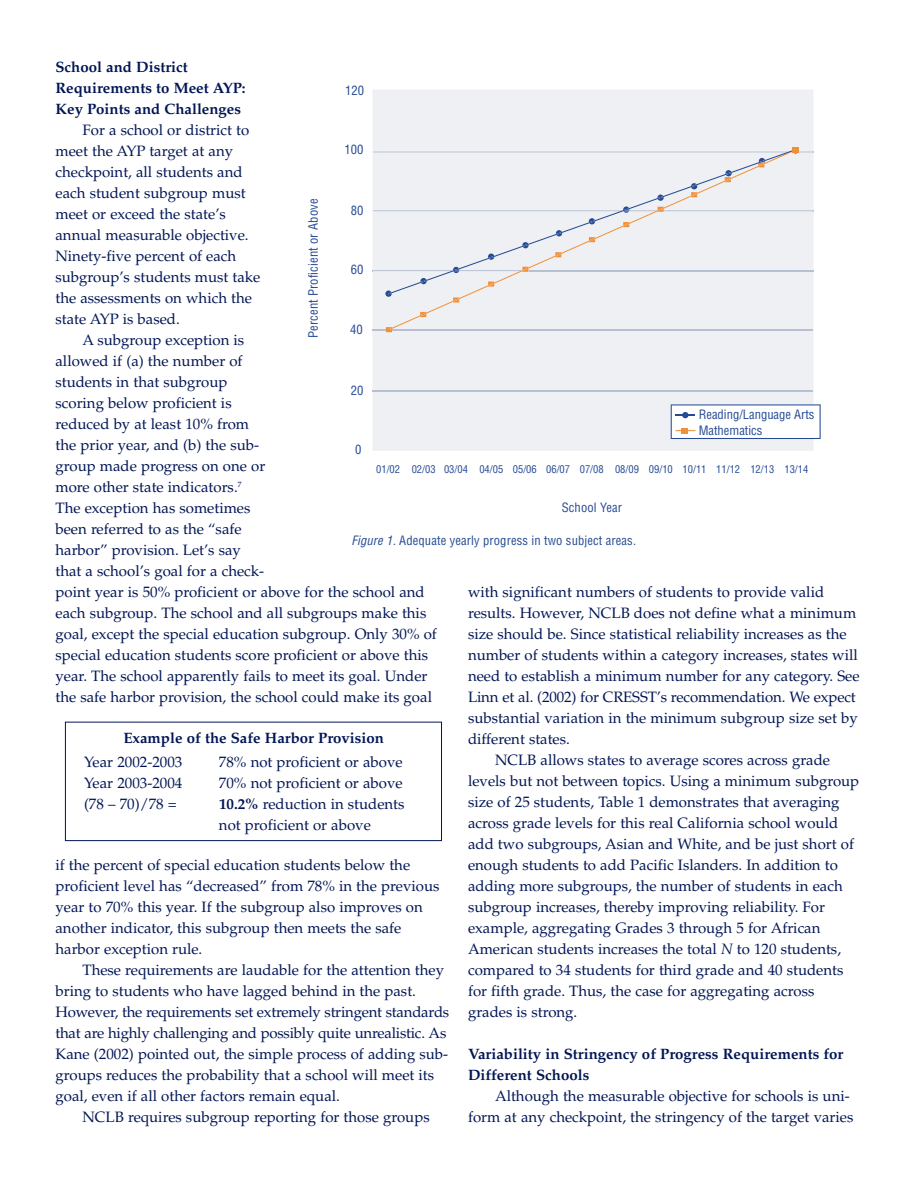
<style>
.page{position:relative;width:918px;height:1188px;background:#fff}
.page>*{position:absolute;margin:0;border:0;box-sizing:border-box;transform-origin:0 0}
.t1{font:15px/21px "Palatino";color:#001554}
.t2{font:700 15px/21px "Palatino";color:#001554}
.t3{font:condensed 12.6px/16.2px "Helvetica";letter-spacing:.01em;color:#264b94}
.t4{font:condensed 10.5px "Helvetica";color:#264b94}
.s1{font-style:italic}
.s2{font-weight:700}
</style>
<div class="page">
<div style="left:373px;top:90px;width:441px;height:361px;background:#eff0f3"></div>
<hr style="left:529px;top:270px;width:285px;height:1px;background:#b7c0d3">
<hr style="left:392px;top:330px;width:421px;height:1px;background:#b7c0d3">
<hr style="left:373px;top:391px;width:440px;height:1px;background:#b7c0d3">
<svg style="left:372px;top:327px;width:20px;height:5px"></svg>
<svg style="left:372px;top:267px;width:17px;height:36px"></svg>
<div style="left:389px;top:294px;width:404px;height:36px;background:#eff0f3"></div>
<svg style="left:388px;top:260px;width:405px;height:34px;fill:#eff0f3"></svg>
<div style="left:373px;top:147px;width:441px;height:113px;background:#eff0f3"></div>
<svg style="left:671px;top:404px;width:150px;height:35px"></svg>
<div style="left:65px;top:722px;width:377px;height:119px;border:1px solid #001554"></div>
<p class="t2" style="left:56px;top:58px;width:192px">School and District<br>Requirements to Meet AYP:<br>Key Points and Challenges</p>
<p class="t1" style="left:56px;top:121px;width:206px;text-indent:27px">For a school or district to meet the AYP target at any checkpoint, all students and each student subgroup must meet or exceed the state’s annual measurable objective.<br>Ninety-five percent of each subgroup’s students must take the assessments on which the state AYP is based.</p>
<p class="t1" style="left:56px;top:331px;width:383px;text-indent:27px">A subgroup exception is<br>allowed if (a) the number of<br>students in that subgroup<br>scoring below proficient is<br>reduced by at least 10% from<br>the prior year, and (b) the sub-<br>group made progress on one or<br>more other state indicators.<sup>7<br></sup>The exception has sometimes<br>been referred to as the “safe<br>harbor” provision. Let’s say<br>that a school’s goal for a check-<br>point year is 50% proficient or above for the school and each subgroup. The school and all subgroups make this goal, except the special education subgroup. Only 30% of special education students score proficient or above this year. The school apparently fails to meet its goal. Under the safe harbor provision, the school could make its goal</p>
<p class="t3" style="left:345px;top:83px;width:20px">120</p>
<p class="t3" style="left:345px;top:143px;width:20px">100</p>
<p class="t3" style="left:306px;top:338px;width:141px;rotate:-90deg">Percent Proficient or Above</p>
<p class="t3" style="left:351px;top:203px;width:14px">80</p>
<p class="t3" style="left:351px;top:263px;width:14px">60</p>
<p class="t3" style="left:350px;top:322px;width:14px">40</p>
<p class="t3" style="left:351px;top:384px;width:14px">20</p>
<p class="t3" style="left:699px;top:407px;width:117px">Reading/Language Arts<br>Mathematics</p>
<p class="t3" style="left:355px;top:443px;width:8px">0</p>
<p class="t4" style="left:376px;top:465px;width:434px">01/02 02/03 03/04 04/05 05/06 06/07 07/08 08/09 09/10 10/11 11/12 12/13 13/14</p>
<p class="t3" style="left:562px;top:500px;width:62px">School Year</p>
<p class="t3" style="left:351px;top:534px;width:286px"><span class="s1">Figure 1.</span> Adequate yearly progress in two subject areas.</p>
<p class="t1" style="left:468px;top:583px;width:358px">with significant numbers of students to provide valid</p>
<p class="t1" style="left:468px;top:604px;width:390px">results. However, NCLB does not define what a minimum</p>
<p class="t1" style="left:468px;top:625px;width:380px">size should be. Since statistical reliability increases as the</p>
<p class="t1" style="left:468px;top:646px;width:391px">number of students within a category increases, states will</p>
<p class="t1" style="left:468px;top:667px;width:393px">need to establish a minimum number for any category. See</p>
<p class="t1" style="left:468px;top:688px;width:389px">Linn et al. (2002) for CRESST’s recommendation. We expect</p>
<p class="t1" style="left:468px;top:709px;width:391px">substantial variation in the minimum subgroup size set by</p>
<p class="t1" style="left:468px;top:730px;width:103px">different states.</p>
<p class="t1" style="left:495px;top:751px;width:337px">NCLB allows states to average scores across grade</p>
<p class="t1" style="left:468px;top:772px;width:393px">levels but not between topics. Using a minimum subgroup</p>
<p class="t1" style="left:468px;top:793px;width:373px">size of 25 students, Table 1 demonstrates that averaging</p>
<p class="t1" style="left:468px;top:814px;width:372px">across grade levels for this real California school would</p>
<p class="t1" style="left:468px;top:835px;width:387px">add two subgroups, Asian and White, and be just short of</p>
<p class="t1" style="left:468px;top:856px;width:371px">enough students to add Pacific Islanders. In addition to</p>
<p class="t1" style="left:468px;top:877px;width:376px">adding more subgroups, the number of students in each</p>
<p class="t1" style="left:468px;top:898px;width:359px">subgroup increases, thereby improving reliability. For</p>
<p class="t1" style="left:468px;top:919px;width:354px">example, aggregating Grades 3 through 5 for African</p>
<p class="t1" style="left:468px;top:940px;width:375px">American students increases the total <span class="s1">N</span> to 120 students,</p>
<p class="t1" style="left:468px;top:961px;width:377px">compared to 34 students for third grade and 40 students</p>
<p class="t1" style="left:468px;top:982px;width:348px">for fifth grade. Thus, the case for aggregating across</p>
<p class="t1" style="left:468px;top:1003px;width:111px">grades is strong.</p>
<p class="t2" style="left:468px;top:1045px;width:377px">Variability in Stringency of Progress Requirements for<br>Different Schools</p>
<p class="t1" style="left:468px;top:1087px;width:387px;text-align:right">Although the measurable objective for schools is uni&shy;form at any checkpoint, the stringency of the target varies</p>
<p class="t2" style="left:123px;top:729px;width:262px">Example of the Safe Harbor Provision</p>
<p class="t1" style="left:84px;top:753px;width:100px">Year 2002-2003</p>
<p class="t1" style="left:219px;top:753px;width:185px">78% not proficient or above</p>
<p class="t1" style="left:84px;top:774px;width:100px">Year 2003-2004</p>
<p class="t1" style="left:219px;top:774px;width:185px">70% not proficient or above</p>
<p class="t1" style="left:84px;top:795px;width:95px">(78 – 70)/78 =</p>
<p class="t1" style="left:219px;top:795px;width:187px"><span class="s2">10.2%</span> reduction in students not proficient or above</p>
<p class="t1" style="left:56px;top:856px;width:386px">if the percent of special education students below the proficient level has “decreased” from 78% in the previous year to 70% this year. If the subgroup also improves on another indicator, this subgroup then meets the safe harbor exception rule.</p>
<p class="t1" style="left:56px;top:961px;width:395px;text-indent:27px">These requirements are laudable for the attention they bring to students who have lagged behind in the past.<br>However, the requirements set extremely stringent standards that are highly challenging and possibly quite unrealistic. As Kane (2002) pointed out, the simple process of adding sub&shy;groups reduces the probability that a school will meet its goal, even if all other factors remain equal.</p>
<p class="t1" style="left:82px;top:1108px;width:349px">NCLB requires subgroup reporting for those groups</p>
</div>
